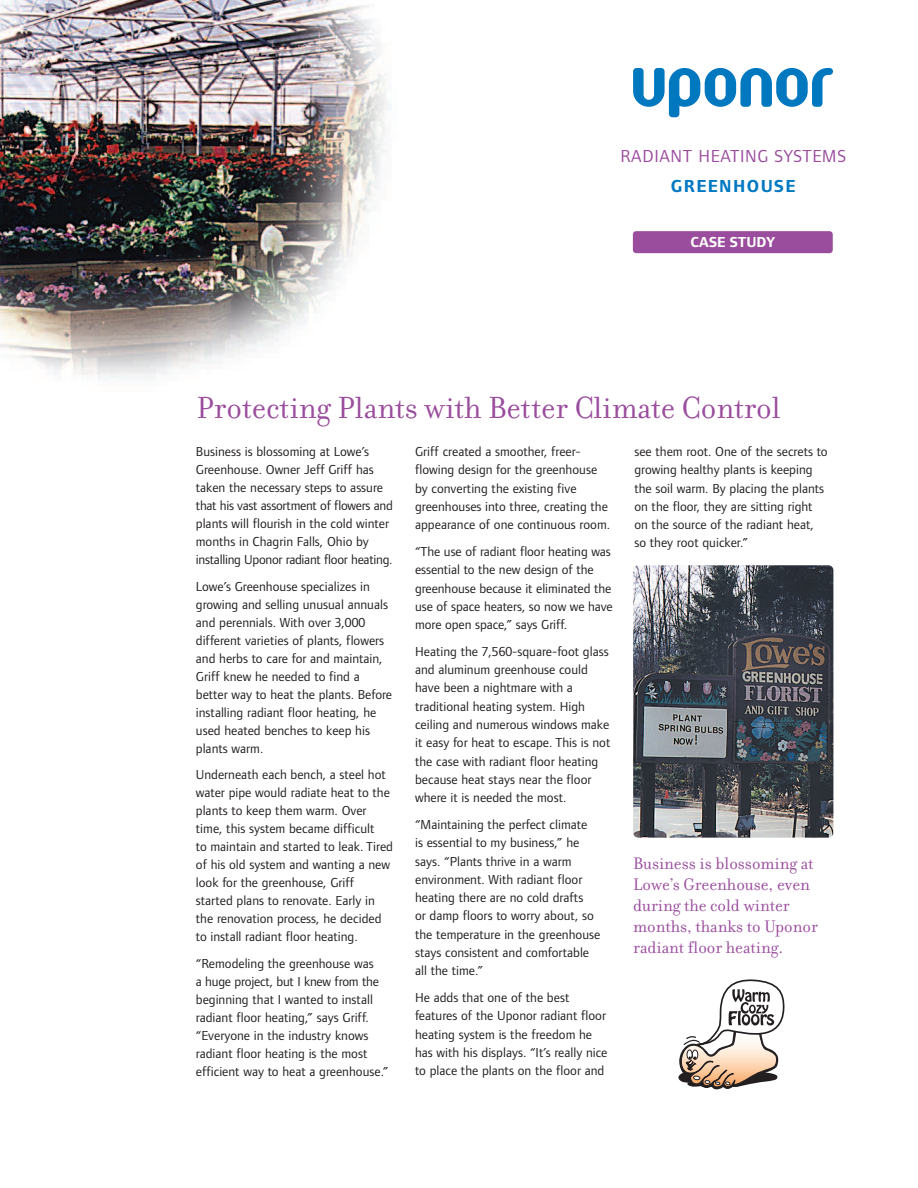
<style>
.page{position:relative;width:918px;height:1188px;background:#fff}
.page>*{position:absolute;margin:0;border:0;box-sizing:border-box;transform-origin:0 0}
.t1{font:33px "Filosofia";color:#9a4c9d}
.t2{font:18px/21px "Filosofia";color:#9a4c9d}
.t3{font:18px "Foundry Form Sans";letter-spacing:.035em;color:#9a4c9d}
.t4{font:700 18px "Foundry Form Sans";letter-spacing:.08em;color:#0079c2}
.t5{font:700 15px "Foundry Form Sans";color:#fff}
.t6{font:13.5px/18.3px "Foundry Form Sans";color:#231f20}
</style>
<div class="page">
<svg style="left:633px;top:68px;width:200px;height:49px"></svg>
<div style="left:633px;top:231px;width:200px;height:22px;background:#9a4c9d;border-radius:3px"></div>
<img style="left:0;top:0;width:391px;height:380px">
<img style="left:633px;top:565px;width:200px;height:273px;border-radius:5px">
<svg style="left:678px;top:979px;width:106px;height:110px"></svg>
<h2 class="t3" style="left:620px;top:150px;width:227px">RADIANT HEATING SYSTEMS</h2>
<h2 class="t4" style="left:671px;top:179px;width:126px">GREENHOUSE</h2>
<p class="t5" style="left:691px;top:236px;width:86px">CASE STUDY</p>
<h1 class="t1" style="left:196px;top:397px;width:586px">Protecting Plants with Better Climate Control</h1>
<p class="t6" style="left:196px;top:444px;width:198px">Business is blossoming at Lowe’s Greenhouse. Owner Jeff Griff has taken the necessary steps to assure that his vast assortment of flowers and plants will flourish in the cold winter months in Chagrin Falls, Ohio by installing Uponor radiant floor heating.</p>
<p class="t6" style="left:196px;top:578px;width:198px">Lowe’s Greenhouse specializes in growing and selling unusual annuals and perennials. With over 3,000 different varieties of plants, flowers and herbs to care for and maintain,<br>Griff knew he needed to find a better way to heat the plants. Before installing radiant floor heating, he used heated benches to keep his plants warm.</p>
<p class="t6" style="left:196px;top:767px;width:199px">Underneath each bench, a steel hot water pipe would radiate heat to the plants to keep them warm. Over time, this system became difficult<br>to maintain and started to leak. Tired of his old system and wanting a new look for the greenhouse, Griff started plans to renovate. Early in the renovation process, he decided to install radiant floor heating.</p>
<p class="t6" style="left:196px;top:955px;width:194px">“Remodeling the greenhouse was<br>a huge project, but I knew from the beginning that I wanted to install radiant floor heating,” says Griff. “Everyone in the industry knows radiant floor heating is the most efficient way to heat a greenhouse.”</p>
<p class="t6" style="left:415px;top:443px;width:197px">Griff created a smoother, freer&shy;flowing design for the greenhouse by converting the existing five greenhouses into three, creating the appearance of one continuous room.</p>
<p class="t6" style="left:415px;top:543px;width:199px">“The use of radiant floor heating was essential to the new design of the greenhouse because it eliminated the use of space heaters, so now we have more open space,” says Griff.</p>
<p class="t6" style="left:415px;top:643px;width:197px">Heating the 7,560-square-foot glass and aluminum greenhouse could have been a nightmare with a traditional heating system. High ceiling and numerous windows make it easy for heat to escape. This is not the case with radiant floor heating because heat stays near the floor where it is needed the most.</p>
<p class="t6" style="left:415px;top:816px;width:187px">“Maintaining the perfect climate<br>is essential to my business,” he says. “Plants thrive in a warm environment. With radiant floor heating there are no cold drafts<br>or damp floors to worry about, so the temperature in the greenhouse stays consistent and comfortable all the time.”</p>
<p class="t6" style="left:415px;top:989px;width:194px">He adds that one of the best features of the Uponor radiant floor heating system is the freedom he has with his displays. “It’s really nice to place the plants on the floor and</p>
<p class="t6" style="left:634px;top:443px;width:195px">see them root. One of the secrets to growing healthy plants is keeping the soil warm. By placing the plants on the floor, they are sitting right on the source of the radiant heat, so they root quicker.”</p>
<h2 class="t2" style="left:633px;top:855px;width:186px">Business is blossoming at<br>Lowe’s Greenhouse, even during the cold winter months, thanks to Uponor radiant floor heating.</h2>
</div>
